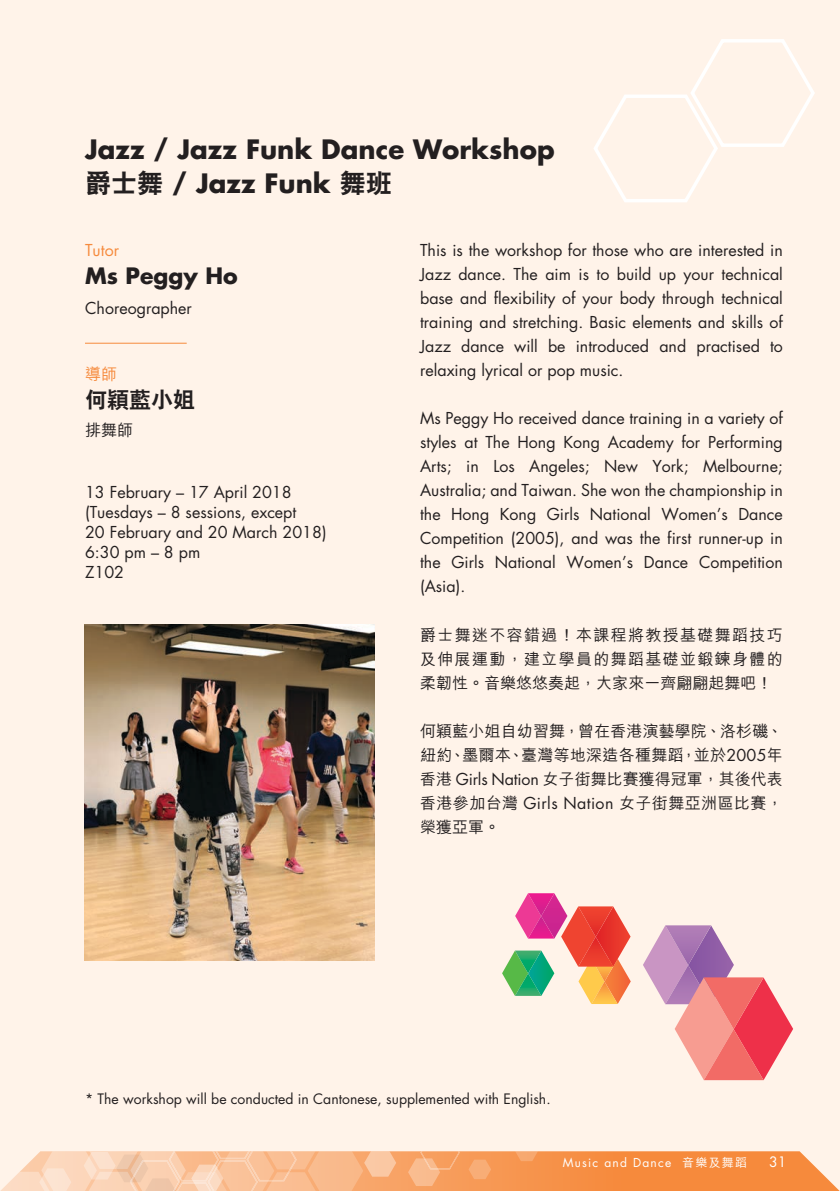
<style>
.page{position:relative;width:840px;height:1191px;background:#fff}
.page>*{position:absolute;margin:0;border:0;box-sizing:border-box;transform-origin:0 0}
.t1{font:700 26px/34px "Futura";color:#231f20}
.t2{font:700 22px "Futura";color:#231f20}
.t3{font:800 22px "C Hei 2 HK";color:#231f20}
.t4{font:16px/24px "Futura";color:#231f20;text-align:justify}
.t5{font:500 16px/24px "M Hei HK";letter-spacing:.015em;color:#231f20;text-align:justify}
.t6{font:16px "Futura";color:#f68a3c}
.t7{font:500 16px "M Hei HK";color:#f68a3c}
.t8{font:14px "Futura";color:#231f20}
.t9{font:14px "Futura";color:#fff}
.t10{font:12px "Futura";letter-spacing:.1em;color:#fff}
.s1{font-family:"C Hei 2 HK";font-weight:800}
.s2{font-family:"Futura";font-weight:400}
.s3{font-family:"M Hei HK";font-weight:500}
</style>
<div class="page">
<div style="left:0;top:0;width:839px;height:1191px;background:#fff3e9"></div>
<svg style="left:502px;top:893px;width:128px;height:111px"></svg>
<svg style="left:643px;top:925px;width:149px;height:155px"></svg>
<svg style="left:594px;top:39px;width:221px;height:163px"></svg>
<hr style="left:85px;top:343px;width:102px;height:1px;background:#f68a3c">
<img style="left:85px;top:624px;width:289px;height:336px">
<svg style="left:0;top:1151px;width:839px;height:40px;background:#f8af7a"></svg>
<h1 class="t1" style="left:85px;top:131px;width:471px">Jazz / Jazz Funk Dance Workshop<span class="s1">爵士舞</span> / Jazz Funk <span class="s1">舞班</span></h1>
<p class="t6" style="left:85px;top:239px;width:35px">Tutor</p>
<h2 class="t2" style="left:85px;top:261px;width:154px">Ms Peggy Ho</h2>
<p class="t4" style="left:85px;top:296px;width:108px">Choreographer</p>
<p class="t7" style="left:85px;top:363px;width:33px">導師</p>
<h2 class="t3" style="left:85px;top:385px;width:111px">何穎藍小姐</h2>
<p class="t5" style="left:85px;top:417px;width:49px">排舞師</p>
<p class="t4" style="left:85px;top:481px;width:243px;line-height:20px;text-align:left">13 February – 17 April 2018 (Tuesdays – 8 sessions, except<br>20 February and 20 March 2018)<br>6:30 pm – 8 pm<br>Z102</p>
<p class="t4" style="left:420px;top:238px;width:364px">This is the workshop for those who are interested in Jazz dance. The aim is to build up your technical base and flexibility of your body through technical training and stretching. Basic elements and skills of Jazz dance will be introduced and practised to relaxing lyrical or pop music.</p>
<p class="t4" style="left:420px;top:406px;width:364px">Ms Peggy Ho received dance training in a variety of styles at The Hong Kong Academy for Performing Arts; in Los Angeles; New York; Melbourne; Australia; and Taiwan. She won the championship in the Hong Kong Girls National Women’s Dance Competition (2005), and was the first runner-up in the Girls National Women’s Dance Competition (Asia).</p>
<p class="t5" style="left:420px;top:621px;width:364px">爵士舞迷不容錯過！本課程將教授基礎舞蹈技巧及伸展運動，建立學員的舞蹈基礎並鍛鍊身體的柔韌性。音樂悠悠奏起，大家來一齊翩翩起舞吧！</p>
<p class="t5" style="left:420px;top:717px;width:364px">何穎藍小姐自幼習舞，曾在香港演藝學院、洛杉磯、紐約、墨爾本、臺灣等地深造各種舞蹈，並於<span class="s2">2005</span>年香港 <span class="s2">Girls Nation</span> 女子街舞比賽獲得冠軍，其後代表香港參加台灣 <span class="s2">Girls Nation</span> 女子街舞亞洲區比賽，榮獲亞軍。</p>
<p class="t8" style="left:85px;top:1089px;width:467px">* The workshop will be conducted in Cantonese, supplemented with English.</p>
<p class="t10" style="left:562px;top:1154px;width:186px">Music and Dance <span class="s3">音樂及舞蹈</span></p>
<p class="t9" style="left:768px;top:1152px;width:19px">31</p>
</div>
